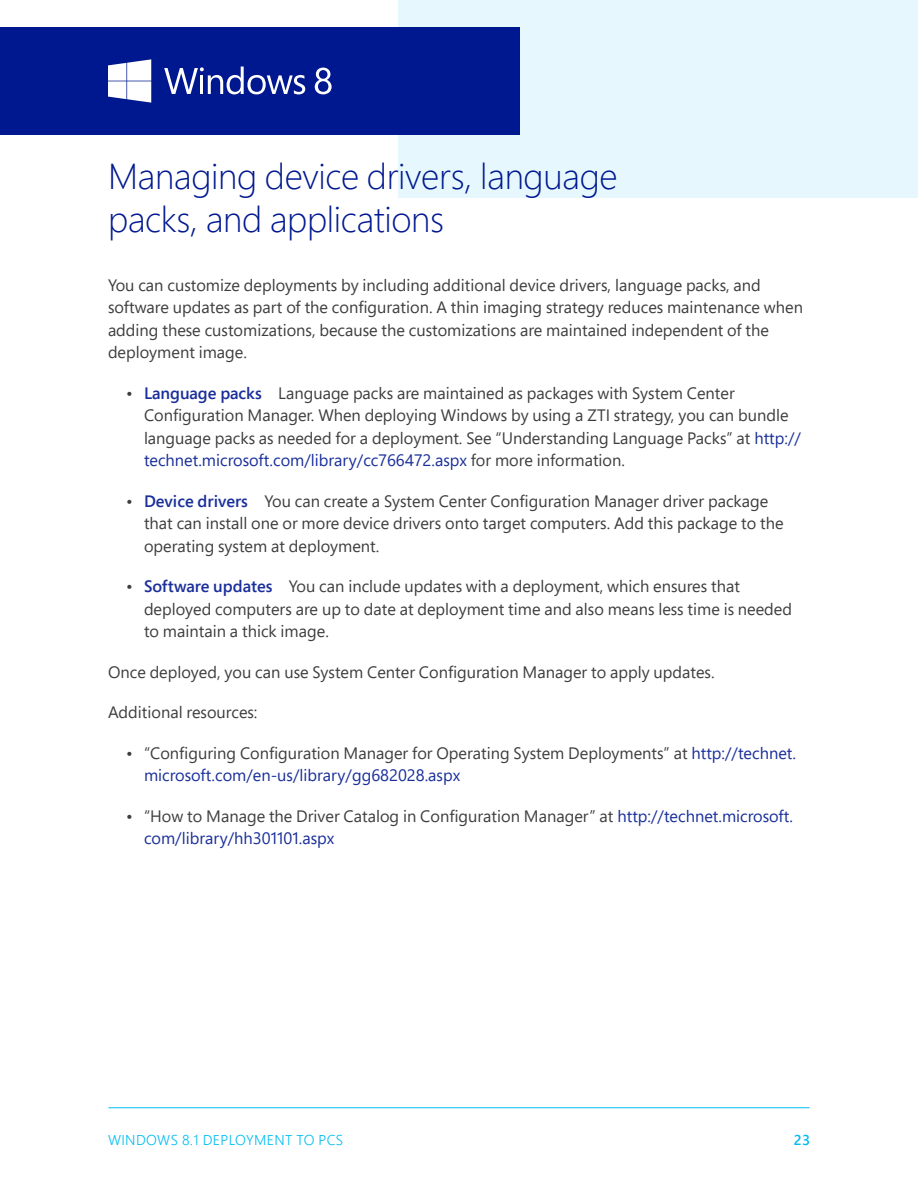
<style>
.page{position:relative;width:918px;height:1188px;background:#fff}
.page>*{position:absolute;margin:0;border:0;box-sizing:border-box;transform-origin:0 0}
.Heading_1{font:300 36px/43.2px "Segoe Pro";letter-spacing:-.01em;color:#00188f}
.Normal___Next{font:16.5px/22.5px "Segoe Pro";color:#3e3e3f}
.t1{font:300 14.25px "Segoe Pro";letter-spacing:.025em;color:#00bcf2}
.t2{font:600 14.25px "Segoe Pro";color:#00bcf2}
.s1{font-weight:600;color:#1a2f9a}
.s2{color:#1a2f9a}
</style>
<div class="page">
<hr style="left:109px;top:1107px;width:700px;height:1px;background:#00bcf2">
<div style="left:399px;top:0;width:519px;height:198px;background:#e6f8fe"></div>
<div style="left:0;top:27px;width:519px;height:108px;background:#00188f"></div>
<svg style="left:108px;top:59px;width:43px;height:44px;background:#cfd4ea"></svg>
<svg style="left:164px;top:67px;width:141px;height:27px"></svg>
<svg style="left:315px;top:68px;width:17px;height:26px"></svg>
<p class="Heading_1" style="left:108px;top:154px;width:511px">Managing device drivers, language packs, and applications</p>
<p class="Normal___Next" style="left:108px;top:273px;width:697px">You can customize deployments by including additional device drivers, language packs, and software updates as part of the configuration. A thin imaging strategy reduces maintenance when adding these customizations, because the customizations are maintained independent of the deployment image.</p>
<p class="Normal___Next" style="left:144px;top:381px;width:658px;text-indent:-18px">• <span class="s1">Language packs</span> Language packs are maintained as packages with System Center Configuration Manager. When deploying Windows by using a ZTI strategy, you can bundle language packs as needed for a deployment. See “Understanding Language Packs” at <span class="s2">http:// technet.microsoft.com/library/cc766472.aspx</span> for more information.</p>
<p class="Normal___Next" style="left:144px;top:489px;width:641px;text-indent:-18px">• <span class="s1">Device drivers</span> You can create a System Center Configuration Manager driver package that can install one or more device drivers onto target computers. Add this package to the operating system at deployment.</p>
<p class="Normal___Next" style="left:144px;top:575px;width:650px;text-indent:-18px">• <span class="s1">Software updates</span> You can include updates with a deployment, which ensures that deployed computers are up to date at deployment time and also means less time is needed to maintain a thick image.</p>
<p class="Normal___Next" style="left:108px;top:660px;width:608px">Once deployed, you can use System Center Configuration Manager to apply updates.</p>
<p class="Normal___Next" style="left:108px;top:701px;width:151px">Additional resources:</p>
<p class="Normal___Next" style="left:144px;top:741px;width:654px;text-indent:-18px">• “Configuring Configuration Manager for Operating System Deployments” at <span class="s2">http://technet. microsoft.com/en-us/library/gg682028.aspx</span></p>
<p class="Normal___Next" style="left:144px;top:804px;width:651px;text-indent:-18px">• “How to Manage the Driver Catalog in Configuration Manager” at <span class="s2">http://technet.microsoft. com/library/hh301101.aspx</span></p>
<p class="t1" style="left:108px;top:1130px;width:237px">WINDOWS 8.1 DEPLOYMENT TO PCS</p>
<p class="t2" style="left:794px;top:1130px;width:18px">23</p>
</div>
